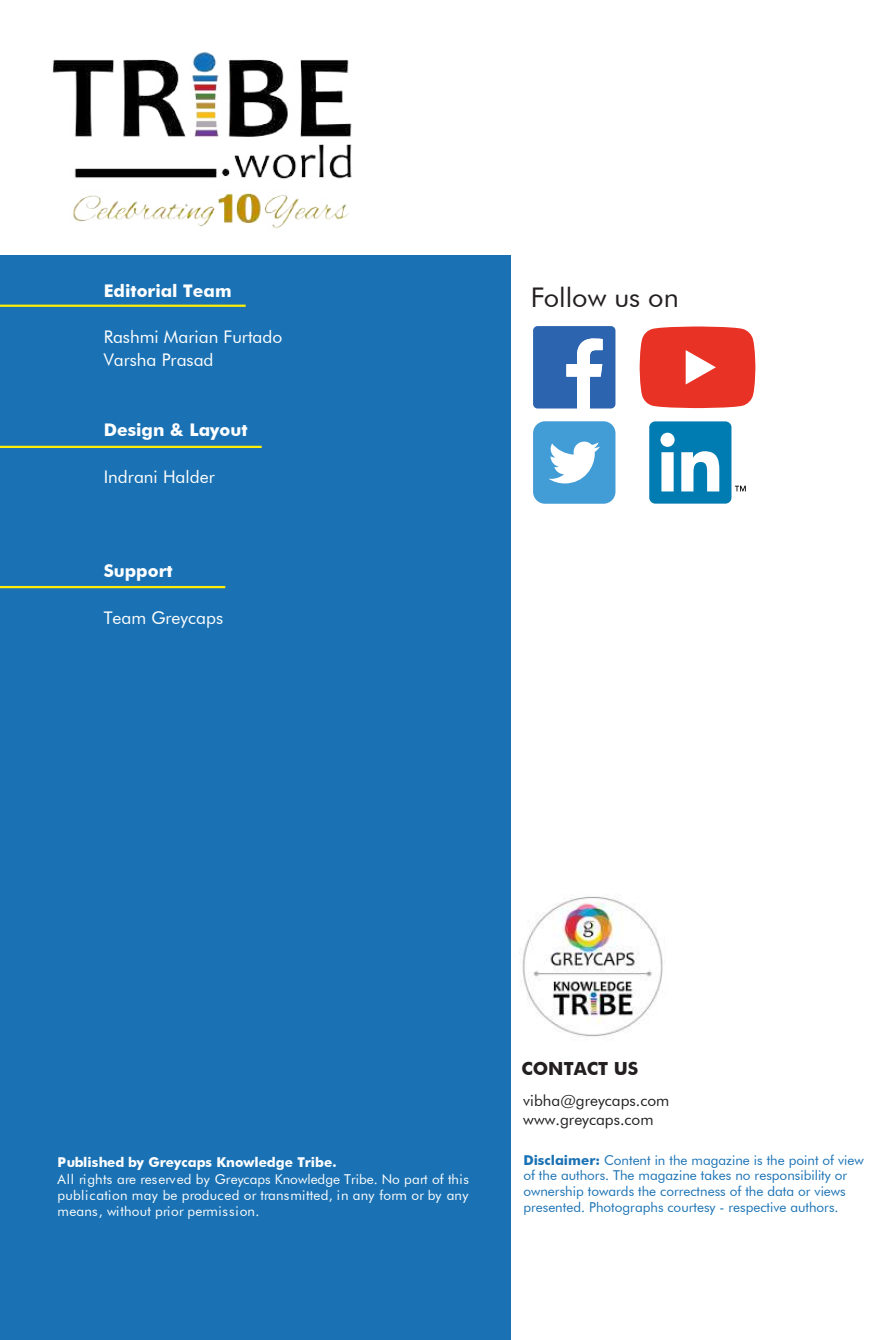
<style>
.page{position:relative;width:893px;height:1340px;background:#fff}
.page>*{position:absolute;margin:0;border:0;box-sizing:border-box;transform-origin:0 0}
.t1{font:27px "Futura BT";color:#231f20}
.t2{font:700 18px "Futura BT";color:#231f20}
.t3{font:17.32px/23.2px "Futura BT";color:#fff}
.t4{font:700 17.32px "Futura BT";color:#fff}
.t5{font:15.53px/19.3px "Futura BT";color:#211e1f}
.t6{font:13.5px/14.4px "Futura BT";color:#1a72b4}
.t7{font:13.5px/16.2px "Futura BT";letter-spacing:.015em;color:#fff;text-align:justify}
.t8{font:700 13.5px "Futura BT";color:#fff}
.s1{font-weight:700}
</style>
<div class="page">
<div style="left:0;top:255px;width:511px;height:1084px;background:#1a72b4"></div>
<svg style="left:640px;top:326px;width:115px;height:82px;background:#ea493e"></svg>
<hr style="left:0;top:304px;width:246px;height:3px;background:#fced09">
<hr style="left:0;top:446px;width:262px;height:2px;background:#fced09">
<hr style="left:0;top:586px;width:225px;height:2px;background:#fced09">
<svg style="left:533px;top:326px;width:82px;height:82px"></svg>
<div style="left:533px;top:421px;width:82px;height:83px;background:#429cd6;border-radius:12px"></div>
<svg style="left:548px;top:441px;width:52px;height:42px"></svg>
<div style="left:649px;top:421px;width:82px;height:82px;background:#007cb2;border-radius:6px"></div>
<svg style="left:660px;top:433px;width:15px;height:58px"></svg>
<svg style="left:681px;top:451px;width:38px;height:40px"></svg>
<svg style="left:735px;top:485px;width:11px;height:6px"></svg>
<img style="left:521px;top:896px;width:144px;height:141px">
<img style="left:52px;top:52px;width:300px;height:177px">
<p class="t4" style="left:104px;top:280px;width:129px">Editorial Team</p>
<p class="t3" style="left:104px;top:325px;width:180px">Rashmi Marian Furtado<br>Varsha Prasad</p>
<p class="t4" style="left:104px;top:419px;width:145px">Design &amp; Layout</p>
<p class="t3" style="left:104px;top:464px;width:113px">Indrani Halder</p>
<p class="t4" style="left:104px;top:560px;width:70px">Support</p>
<p class="t3" style="left:104px;top:606px;width:121px">Team Greycaps</p>
<h1 class="t1" style="left:531px;top:281px;width:149px">Follow us on</h1>
<p class="t8" style="left:58px;top:1154px;width:281px">Published by Greycaps Knowledge Tribe.</p>
<p class="t7" style="left:58px;top:1170px;width:413px">All rights are reserved by Greycaps Knowledge Tribe. No part of this publication may be produced or transmitted, in any form or by any means, without prior permission.</p>
<h2 class="t2" style="left:521px;top:1057px;width:118px">CONTACT US</h2>
<p class="t5" style="left:523px;top:1090px;width:148px">vibha@greycaps.com www.greycaps.com</p>
<p class="t6" style="left:523px;top:1153px;width:342px"><span class="s1">Disclaimer:</span> Content in the magazine is the point of view of the authors. The magazine takes no responsibility or</p>
<p class="t6" style="left:523px;top:1182px;width:324px;line-height:16.2px">ownership towards the correctness of the data or views presented. Photographs courtesy - respective authors.</p>
</div>
